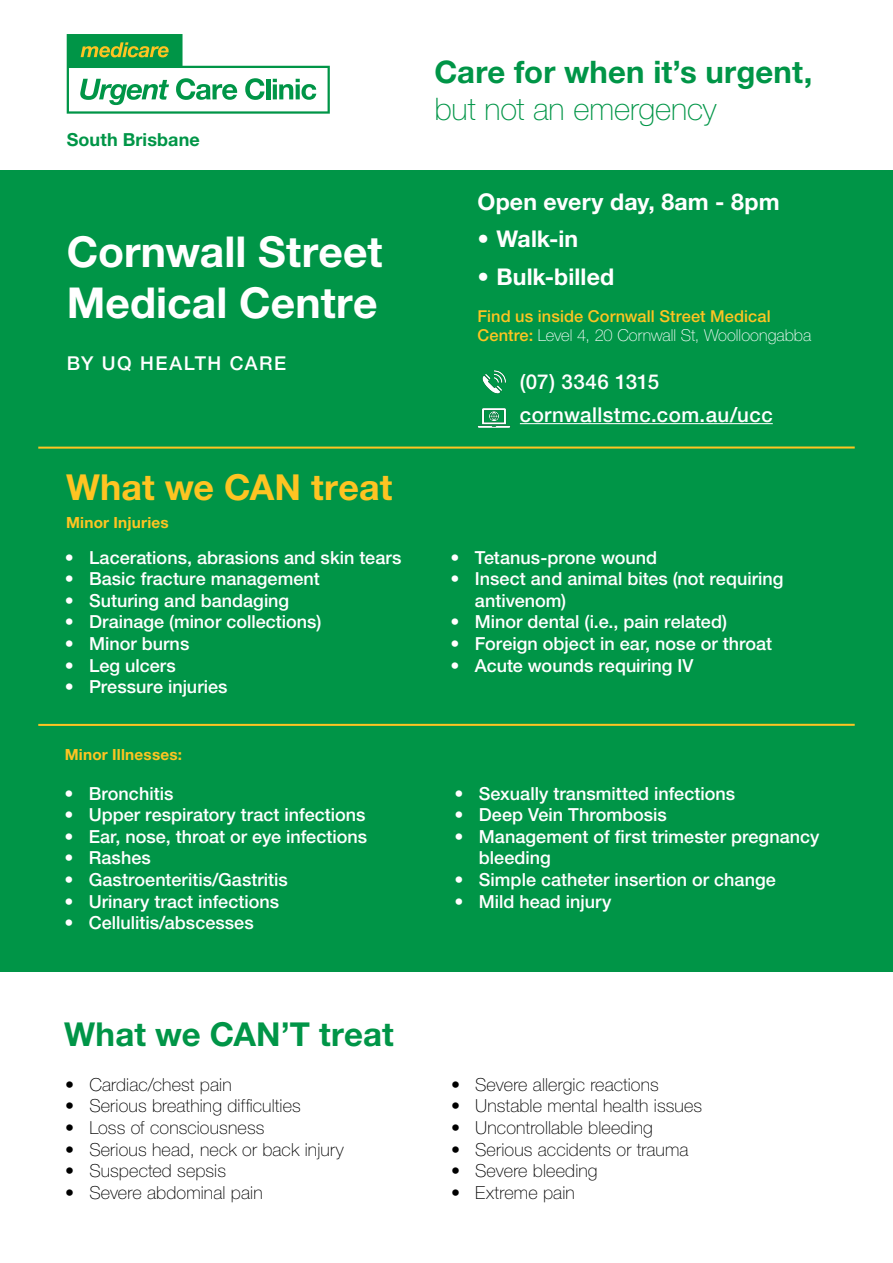
<style>
.page{position:relative;width:893px;height:1263px;background:#fff}
.page>*{position:absolute;margin:0;border:0;box-sizing:border-box;transform-origin:0 0}
.UQHealth___Heading_3___Purple{font:700 42.6px/51.2px "Helvetica Neue LT Pro";color:#fff}
.UQHealth___Heading_3___Purple-2{font:700 35.85px "Helvetica Neue LT Pro";letter-spacing:.005em;color:#fec422}
.UQHealth___Heading_3___Purple-3{font:700 33px "Helvetica Neue LT Pro";letter-spacing:.005em;color:#009547}
.UQHealth___Heading_3___Purple-4{font:700 31.05px/37.3px "Helvetica Neue LT Pro";letter-spacing:.005em;color:#009547}
.UQHealth___Heading_3___Purple-5{font:700 23.1px "Helvetica Neue LT Pro";letter-spacing:.005em;color:#fff}
.UQHealth___Heading_3___Purple-6{font:500 20.55px "Helvetica Neue LT Pro";letter-spacing:.02em;color:#fff}
.UQHealth___Heading_3___Purple-7{font:500 20.55px "Helvetica Neue LT Pro";color:#fff}
.UQHealth___Heading_3___Purple-8{font:500 19.05px "Helvetica Neue LT Pro";letter-spacing:.08em;color:#fff}
.t1{font:500 18px/21.6px "Helvetica Neue LT Pro";color:#fff}
.t2{font:100 18px "Helvetica Neue LT Pro";letter-spacing:.005em;color:#000}
.UQHealth___Heading_3___Purple-9{font:700 18px "Helvetica Neue LT Pro";letter-spacing:.01em;color:#009547}
.UQHealth___Heading_3___Purple-10{font:500 16.35px/19.6px "Helvetica Neue LT Pro";letter-spacing:.005em;color:#fec422}
.UQHealth___Heading_3___Purple-11{font:700 15.3px "Helvetica Neue LT Pro";letter-spacing:.015em;color:#fec422}
.s1{font-weight:100}
.s2{font-weight:100;color:#fff}
</style>
<div class="page">
<div style="left:0;top:170px;width:893px;height:802px;background:#009547"></div>
<img style="left:482px;top:370px;width:24px;height:24px">
<hr style="left:38px;top:446px;width:817px;height:3px;background:#fec422">
<hr style="left:38px;top:724px;width:817px;height:2px;background:#fec422">
<img style="left:478px;top:408px;width:32px;height:20px">
<hr style="left:520px;top:423px;width:253px;height:1px;background:#fff">
<svg style="left:67px;top:34px;width:263px;height:80px"></svg>
<p class="UQHealth___Heading_3___Purple-9" style="left:67px;top:128px;width:135px">South Brisbane</p>
<p class="UQHealth___Heading_3___Purple" style="left:67px;top:225px;width:317px">Cornwall Street<br>Medical Centre</p>
<p class="UQHealth___Heading_3___Purple-8" style="left:67px;top:352px;width:221px">BY UQ HEALTH CARE</p>
<p class="UQHealth___Heading_3___Purple-2" style="left:66px;top:465px;width:328px">What we CAN treat</p>
<p class="UQHealth___Heading_3___Purple-11" style="left:66px;top:513px;width:104px">Minor Injuries</p>
<p class="t1" style="left:65px;top:546px;width:338px">• Lacerations, abrasions and skin tears</p>
<p class="t1" style="left:65px;top:568px;width:257px">• Basic fracture management</p>
<p class="t1" style="left:65px;top:589px;width:226px">• Suturing and bandaging</p>
<p class="t1" style="left:65px;top:611px;width:258px">• Drainage (minor collections)</p>
<p class="t1" style="left:65px;top:633px;width:126px">• Minor burns</p>
<p class="t1" style="left:65px;top:654px;width:113px">• Leg ulcers</p>
<p class="t1" style="left:65px;top:676px;width:164px">• Pressure injuries</p>
<p class="UQHealth___Heading_3___Purple-11" style="left:65px;top:745px;width:119px">Minor Illnesses:</p>
<p class="t1" style="left:64px;top:782px;width:110px">• Bronchitis</p>
<p class="t1" style="left:64px;top:804px;width:303px">• Upper respiratory tract infections</p>
<p class="t1" style="left:64px;top:825px;width:304px">• Ear, nose, throat or eye infections</p>
<p class="t1" style="left:64px;top:847px;width:88px">• Rashes</p>
<p class="t1" style="left:64px;top:868px;width:225px">• Gastroenteritis/Gastritis</p>
<p class="t1" style="left:64px;top:890px;width:216px">• Urinary tract infections</p>
<p class="t1" style="left:64px;top:912px;width:191px">• Cellulitis/abscesses</p>
<p class="UQHealth___Heading_3___Purple-4" style="left:434px;top:52px;width:379px">Care for when it’s urgent, <span class="s1">but not an emergency</span></p>
<p class="UQHealth___Heading_3___Purple-5" style="left:477px;top:187px;width:304px">Open every day, 8am - 8pm</p>
<p class="UQHealth___Heading_3___Purple-5" style="left:477px;top:225px;width:102px">• Walk-in</p>
<p class="UQHealth___Heading_3___Purple-5" style="left:477px;top:262px;width:138px">• Bulk-billed</p>
<p class="UQHealth___Heading_3___Purple-10" style="left:477px;top:306px;width:335px">Find us inside Cornwall Street Medical<br>Centre: <span class="s2">Level 4, 20 Cornwall St, Woolloongabba</span></p>
<p class="UQHealth___Heading_3___Purple-7" style="left:520px;top:369px;width:141px">(07) 3346 1315</p>
<p class="UQHealth___Heading_3___Purple-6" style="left:520px;top:402px;width:254px">cornwallstmc.com.au/ucc</p>
<p class="t1" style="left:451px;top:546px;width:208px">• Tetanus-prone wound</p>
<p class="t1" style="left:475px;top:568px;width:310px;text-indent:-24px">• Insect and animal bites (not requiring antivenom)</p>
<p class="t1" style="left:451px;top:611px;width:278px">• Minor dental (i.e., pain related)</p>
<p class="t1" style="left:451px;top:633px;width:323px">• Foreign object in ear, nose or throat</p>
<p class="t1" style="left:451px;top:654px;width:244px">• Acute wounds requiring IV</p>
<p class="t1" style="left:455px;top:782px;width:282px">• Sexually transmitted infections</p>
<p class="t1" style="left:455px;top:804px;width:214px">• Deep Vein Thrombosis</p>
<p class="t1" style="left:479px;top:825px;width:342px;text-indent:-24px">• Management of first trimester pregnancy bleeding</p>
<p class="t1" style="left:455px;top:868px;width:323px">• Simple catheter insertion or change</p>
<p class="t1" style="left:455px;top:890px;width:159px">• Mild head injury</p>
<p class="UQHealth___Heading_3___Purple-3" style="left:64px;top:1014px;width:331px">What we CAN’T treat</p>
<p class="t2" style="left:65px;top:1074px;width:168px">• Cardiac/chest pain</p>
<p class="t2" style="left:65px;top:1095px;width:237px">• Serious breathing difficulties</p>
<p class="t2" style="left:65px;top:1117px;width:201px">• Loss of consciousness</p>
<p class="t2" style="left:65px;top:1138px;width:280px">• Serious head, neck or back injury</p>
<p class="t2" style="left:65px;top:1160px;width:162px">• Suspected sepsis</p>
<p class="t2" style="left:65px;top:1182px;width:199px">• Severe abdominal pain</p>
<p class="t2" style="left:451px;top:1074px;width:209px">• Severe allergic reactions</p>
<p class="t2" style="left:451px;top:1095px;width:253px">• Unstable mental health issues</p>
<p class="t2" style="left:451px;top:1117px;width:203px">• Uncontrollable bleeding</p>
<p class="t2" style="left:451px;top:1138px;width:239px">• Serious accidents or trauma</p>
<p class="t2" style="left:451px;top:1160px;width:148px">• Severe bleeding</p>
<p class="t2" style="left:451px;top:1182px;width:125px">• Extreme pain</p>
</div>
